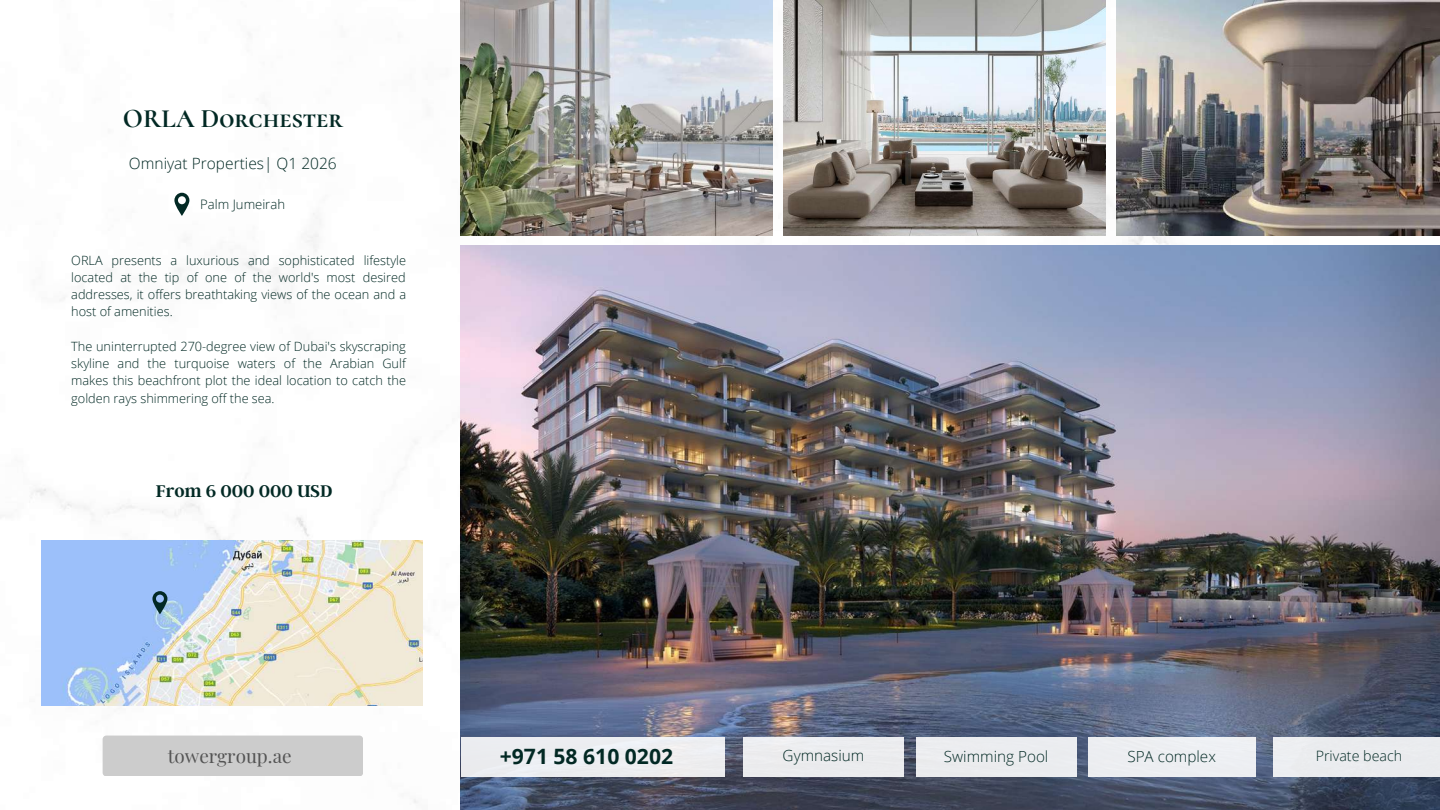
<style>
.page{position:relative;width:1440px;height:810px;background:#fff}
.page>*{position:absolute;margin:0;border:0;box-sizing:border-box;transform-origin:0 0}
.t1{font:700 26.4px "Cormorant SC";color:#022924}
.t2{font:700 21.1px "Open Sans";color:#022924}
.t3{font:18.9px "Playfair Display";color:#545454}
.t4{font:600 18.8px "Argent CF";color:#022924}
.t5{font:300 15.5px "Open Sans";color:#022924}
.t6{font:300 15.3px "Open Sans";color:#022924}
.t7{font:300 14.3px "Open Sans";color:#022924}
.t8{font:300 13.1px "Open Sans";color:#022924}
.t9{font:300 12.8px/17.2px "Open Sans";color:#022924;text-align:justify}
</style>
<div class="page">
<img style="left:461px;top:246px;width:979px;height:564px">
<img style="left:461px;top:0;width:312px;height:236px">
<img style="left:783px;top:0;width:323px;height:236px">
<img style="left:1116px;top:0;width:324px;height:236px">
<div style="left:461px;top:737px;width:264px;height:39px;background:#ecedf0"></div>
<div style="left:743px;top:737px;width:161px;height:39px;background:#ebecee"></div>
<div style="left:916px;top:737px;width:160px;height:39px;background:#ebecef"></div>
<div style="left:1088px;top:737px;width:167px;height:39px;background:#edeef2"></div>
<div style="left:1273px;top:737px;width:167px;height:39px;background:#eaecee"></div>
<div style="left:103px;top:736px;width:260px;height:40px;background:#ccc;border-radius:4px"></div>
<img style="left:41px;top:541px;width:381px;height:165px">
<svg style="left:152px;top:591px;width:15px;height:23px"></svg>
<svg style="left:174px;top:193px;width:15px;height:23px"></svg>
<h1 class="t1" style="left:123px;top:103px;width:222px">ORLA Dorchester</h1>
<p class="t5" style="left:129px;top:153px;width:209px">Omniyat Properties| Q1 2026</p>
<p class="t8" style="left:200px;top:195px;width:86px">Palm Jumeirah</p>
<p class="t9" style="left:71px;top:251px;width:336px">ORLA presents a luxurious and sophisticated lifestyle located at the tip of one of the world's most desired addresses, it offers breathtaking views of the ocean and a host of amenities.</p>
<p class="t9" style="left:71px;top:337px;width:336px">The uninterrupted 270-degree view of Dubai's skyscraping skyline and the turquoise waters of the Arabian Gulf makes this beachfront plot the ideal location to catch the golden rays shimmering off the sea.</p>
<h3 class="t4" style="left:156px;top:479px;width:178px">From 6 000 000 USD</h3>
<h3 class="t3" style="left:168px;top:743px;width:125px">towergroup.ae</h3>
<h2 class="t2" style="left:500px;top:741px;width:175px">+971 58 610 0202</h2>
<p class="t6" style="left:783px;top:745px;width:83px">Gymnasium</p>
<p class="t6" style="left:944px;top:746px;width:106px">Swimming Pool</p>
<p class="t6" style="left:1127px;top:746px;width:90px">SPA complex</p>
<p class="t7" style="left:1316px;top:746px;width:88px">Private beach</p>
</div>
